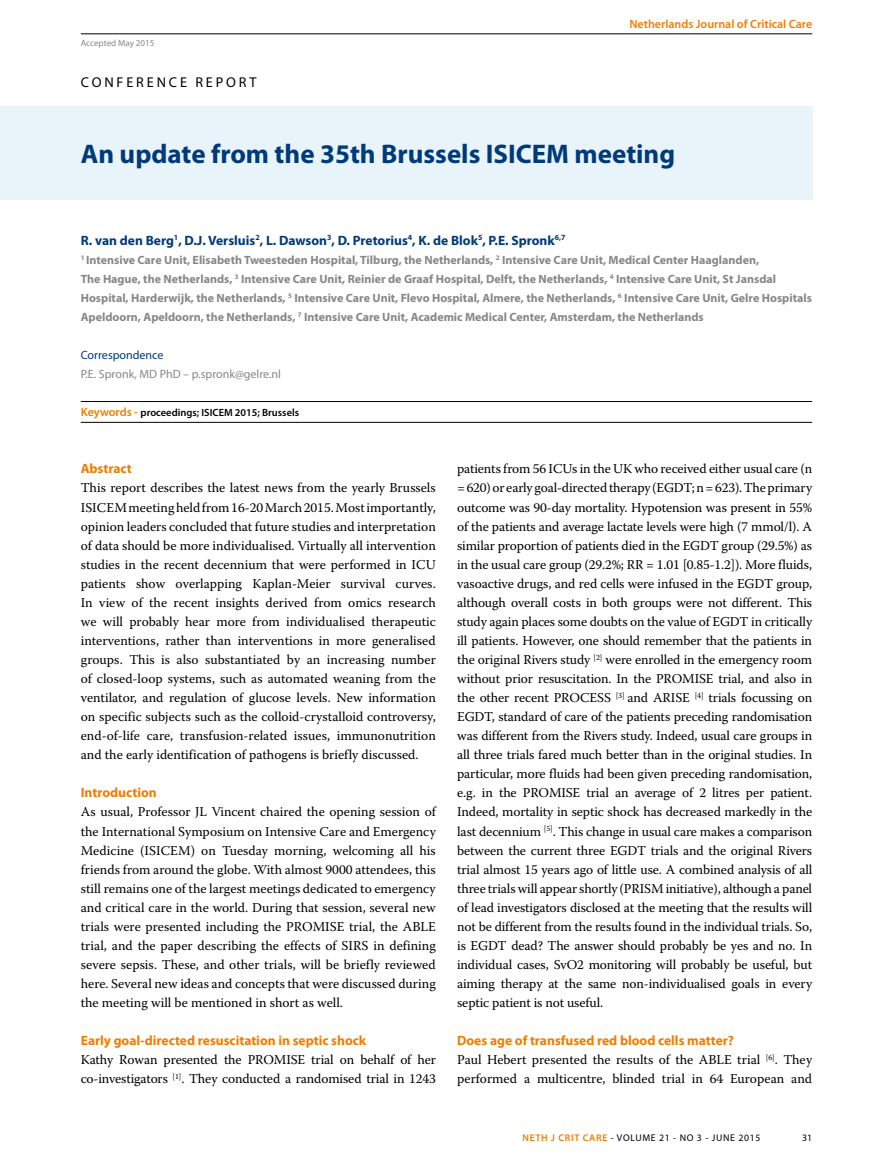
<style>
.page{position:relative;width:893px;height:1170px;background:#fff}
.page>*{position:absolute;margin:0;border:0;box-sizing:border-box;transform-origin:0 0}
.t1{font:700 27px "Myriad Pro";color:#003a78}
.t2{font:14.25px "Myriad Pro";letter-spacing:.2em;color:#000}
.t3{font:13.5px/19px "Warnock Pro";color:#000;text-align:justify}
.t4{font:700 13.5px "Myriad Pro";color:#ef7d00}
.t5{font:700 13.5px "Myriad Pro";color:#003a78}
.t6{font:700 12px/19px "Myriad Pro";color:#878787}
.t7{font:12px "Myriad Pro";color:#878787}
.t8{font:600 12px "Myriad Pro";color:#ef7d00}
.t9{font:12px "Myriad Pro";color:#003a78}
.t10{font:600 10.5px "Myriad Pro";color:#000}
.t11{font:9.75px "Myriad Pro";letter-spacing:.07em;color:#000}
.t12{font:9px "Myriad Pro";color:#878787}
.s1{font-size:12px;color:#ef7d00}
.s2{font-weight:600;color:#ef7d00}
</style>
<div class="page">
<hr style="left:81px;top:34px;width:731px;height:1px;background:#000">
<div style="left:0;top:106px;width:812px;height:94px;background:#e9f3fa"></div>
<hr style="left:81px;top:422px;width:731px;height:1px;background:#000">
<hr style="left:81px;top:401px;width:731px;height:1px;background:#000">
<p class="t12" style="left:81px;top:38px;width:75px">Accepted May 2015</p>
<p class="t2" style="left:81px;top:75px;width:177px">CONFERENCE REPORT</p>
<p class="t8" style="left:629px;top:18px;width:184px">Netherlands Journal of Critical Care</p>
<h1 class="t1" style="left:81px;top:139px;width:596px">An update from the 35th Brussels ISICEM meeting</h1>
<p class="t5" style="left:81px;top:232px;width:486px">R. van den Berg<sup>1</sup>, D.J. Versluis<sup>2</sup>, L. Dawson<sup>3</sup>, D. Pretorius<sup>4</sup>, K. de Blok<sup>5</sup>, P.E. Spronk<sup>6,7</sup></p>
<p class="t6" style="left:81px;top:250px;width:733px"><sup>1</sup> Intensive Care Unit, Elisabeth Tweesteden Hospital, Tilburg, the Netherlands, <sup>2</sup> Intensive Care Unit, Medical Center Haaglanden,<br>The Hague, the Netherlands, <sup>3</sup> Intensive Care Unit, Reinier de Graaf Hospital, Delft, the Netherlands, <sup>4</sup> Intensive Care Unit, St Jansdal Hospital, Harderwijk, the Netherlands, <sup>5</sup> Intensive Care Unit, Flevo Hospital, Almere, the Netherlands, <sup>6</sup> Intensive Care Unit, Gelre Hospitals Apeldoorn, Apeldoorn, the Netherlands, <sup>7</sup> Intensive Care Unit, Academic Medical Center, Amsterdam, the Netherlands</p>
<p class="t9" style="left:81px;top:348px;width:84px">Correspondence</p>
<p class="t7" style="left:81px;top:367px;width:202px">P.E. Spronk, MD PhD – p.spronk@gelre.nl</p>
<p class="t10" style="left:81px;top:407px;width:220px"><span class="s1">Keywords -</span> proceedings; ISICEM 2015; Brussels</p>
<p class="t4" style="left:81px;top:461px;width:53px">Abstract</p>
<p class="t3" style="left:81px;top:478px;width:357px">This report describes the latest news from the yearly Brussels ISICEM meeting held from 16-20 March 2015. Most importantly, opinion leaders concluded that future studies and interpretation of data should be more individualised. Virtually all intervention studies in the recent decennium that were performed in ICU patients show overlapping Kaplan-Meier survival curves.<br>In view of the recent insights derived from omics research we will probably hear more from individualised therapeutic interventions, rather than interventions in more generalised groups. This is also substantiated by an increasing number of closed-loop systems, such as automated weaning from the ventilator, and regulation of glucose levels. New information on specific subjects such as the colloid-crystalloid controversy, end-of-life care, transfusion-related issues, immunonutrition and the early identification of pathogens is briefly discussed.</p>
<p class="t4" style="left:81px;top:785px;width:78px">Introduction</p>
<p class="t3" style="left:81px;top:802px;width:357px">As usual, Professor JL Vincent chaired the opening session of the International Symposium on Intensive Care and Emergency Medicine (ISICEM) on Tuesday morning, welcoming all his friends from around the globe. With almost 9000 attendees, this still remains one of the largest meetings dedicated to emergency and critical care in the world. During that session, several new trials were presented including the PROMISE trial, the ABLE trial, and the paper describing the effects of SIRS in defining severe sepsis. These, and other trials, will be briefly reviewed here. Several new ideas and concepts that were discussed during the meeting will be mentioned in short as well.</p>
<p class="t4" style="left:81px;top:1032px;width:287px">Early goal-directed resuscitation in septic shock</p>
<p class="t3" style="left:81px;top:1049px;width:357px">Kathy Rowan presented the PROMISE trial on behalf of her co-investigators <sup>[1]</sup>. They conducted a randomised trial in 1243</p>
<p class="t3" style="left:457px;top:459px;width:357px">patients from 56 ICUs in the UK who received either usual care (n = 620) or early goal-directed therapy (EGDT; n = 623). The primary outcome was 90-day mortality. Hypotension was present in 55% of the patients and average lactate levels were high (7 mmol/l). A similar proportion of patients died in the EGDT group (29.5%) as in the usual care group (29.2%; RR = 1.01 [0.85-1.2]). More fluids, vasoactive drugs, and red cells were infused in the EGDT group, although overall costs in both groups were not different. This study again places some doubts on the value of EGDT in critically ill patients. However, one should remember that the patients in the original Rivers study <sup>[2]</sup> were enrolled in the emergency room without prior resuscitation. In the PROMISE trial, and also in the other recent PROCESS <sup>[3]</sup> and ARISE <sup>[4]</sup> trials focussing on EGDT, standard of care of the patients preceding randomisation was different from the Rivers study. Indeed, usual care groups in all three trials fared much better than in the original studies. In particular, more fluids had been given preceding randomisation, e.g. in the PROMISE trial an average of 2 litres per patient.<br>Indeed, mortality in septic shock has decreased markedly in the last decennium <sup>[5]</sup>. This change in usual care makes a comparison between the current three EGDT trials and the original Rivers trial almost 15 years ago of little use. A combined analysis of all three trials will appear shortly (PRISM initiative), although a panel of lead investigators disclosed at the meeting that the results will not be different from the results found in the individual trials. So, is EGDT dead? The answer should probably be yes and no. In individual cases, SvO2 monitoring will probably be useful, but aiming therapy at the same non-individualised goals in every septic patient is not useful.</p>
<p class="t4" style="left:457px;top:1032px;width:278px">Does age of transfused red blood cells matter?</p>
<p class="t3" style="left:457px;top:1049px;width:357px">Paul Hebert presented the results of the ABLE trial <sup>[6]</sup>. They performed a multicentre, blinded trial in 64 European and</p>
<p class="t11" style="left:522px;top:1131px;width:240px"><span class="s2">NETH J CRIT CARE</span> - VOLUME 21 - NO 3 - JUNE 2015</p>
<p class="t11" style="left:802px;top:1131px;width:12px">31</p>
</div>
